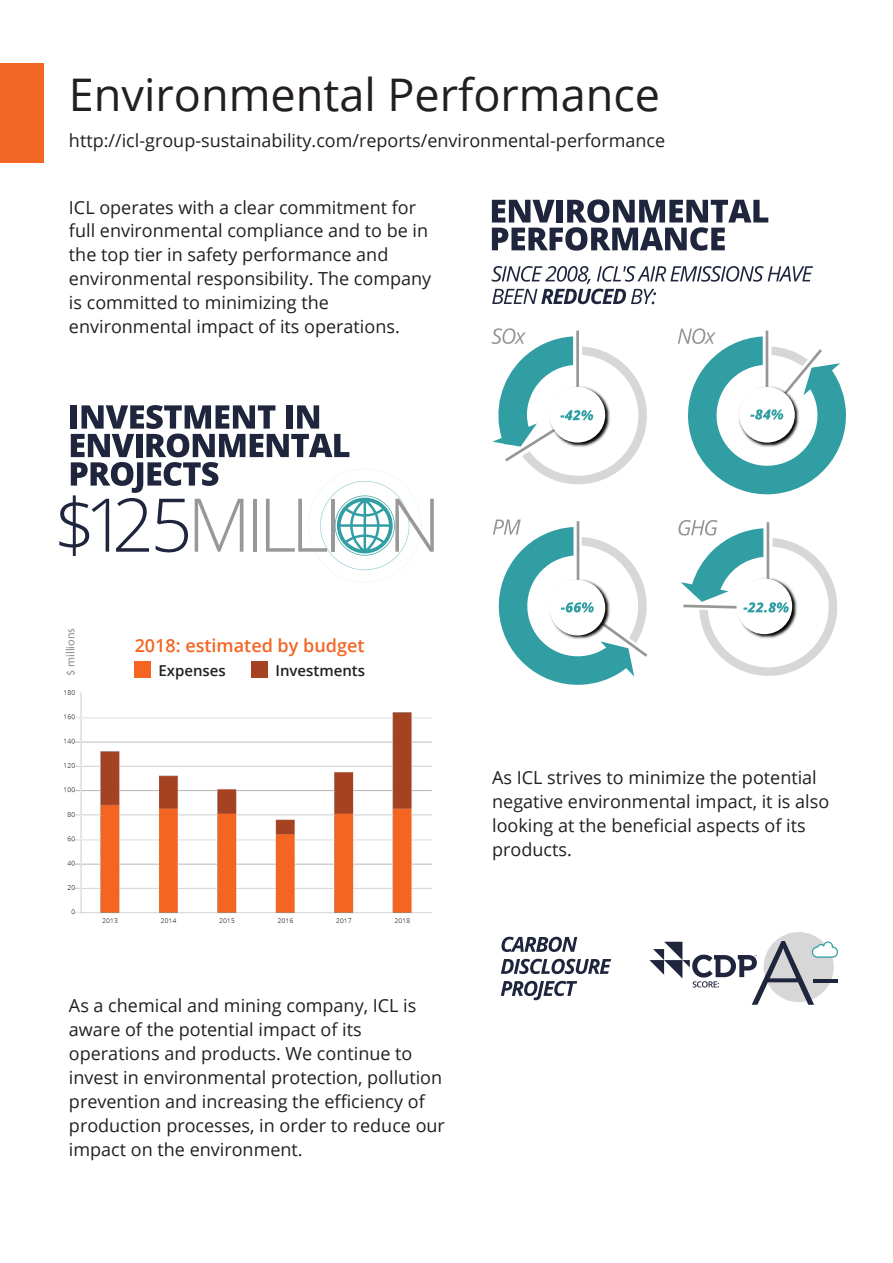
<style>
.page{position:relative;width:893px;height:1263px;background:#fff}
.page>*{position:absolute;margin:0;border:0;box-sizing:border-box;transform-origin:0 0}
.t1{font:45px "Open Sans";color:#231f20}
.t2{font:18px/24px "Open Sans";color:#231f20}
.t3{font:600 18px "Open Sans";color:#f36521}
.t4{font:600 15px "Open Sans";color:#231f20}
.t5{font:12px "Myriad Hebrew";color:#8e9092}
</style>
<div class="page">
<div style="left:0;top:64px;width:44px;height:99px;background:#f26723"></div>
<svg style="left:59px;top:405px;width:375px;height:177px"></svg>
<img style="left:63px;top:661px;width:369px;height:262px">
<div style="left:135px;top:661px;width:16px;height:17px;background:#f36521"></div>
<div style="left:252px;top:661px;width:16px;height:17px;background:#a44222"></div>
<svg style="left:492px;top:266px;width:321px;height:38px"></svg>
<svg style="left:492px;top:199px;width:276px;height:52px"></svg>
<svg style="left:492px;top:328px;width:155px;height:157px"></svg>
<svg style="left:678px;top:328px;width:168px;height:167px"></svg>
<svg style="left:493px;top:519px;width:155px;height:166px"></svg>
<svg style="left:678px;top:520px;width:160px;height:156px"></svg>
<div style="left:764px;top:932px;width:70px;height:70px;background:#d7d7d7;border-radius:50%"></div>
<svg style="left:649px;top:941px;width:189px;height:64px"></svg>
<svg style="left:501px;top:937px;width:76px;height:15px"></svg>
<svg style="left:501px;top:959px;width:110px;height:15px"></svg>
<svg style="left:501px;top:981px;width:76px;height:19px"></svg>
<h1 class="t1" style="left:69px;top:64px;width:593px">Environmental Performance</h1>
<p class="t2" style="left:69px;top:128px;width:598px">http://icl-group-sustainability.com/reports/environmental-performance</p>
<p class="t2" style="left:69px;top:194px;width:364px">ICL operates with a clear commitment for full environmental compliance and to be in the top tier in safety performance and environmental responsibility. The company is committed to minimizing the environmental impact of its operations.</p>
<p class="t5" style="left:64px;top:676px;width:50px;rotate:-90deg">$ millions</p>
<p class="t3" style="left:135px;top:633px;width:231px">2018: estimated by budget</p>
<p class="t4" style="left:158px;top:660px;width:69px">Expenses</p>
<p class="t4" style="left:275px;top:660px;width:91px">Investments</p>
<p class="t2" style="left:492px;top:764px;width:338px">As ICL strives to minimize the potential negative environmental impact, it is also looking at the beneficial aspects of its products.</p>
<p class="t2" style="left:69px;top:993px;width:377px">As a chemical and mining company, ICL is aware of the potential impact of its operations and products. We continue to invest in environmental protection, pollution prevention and increasing the efficiency of production processes, in order to reduce our impact on the environment.</p>
</div>
